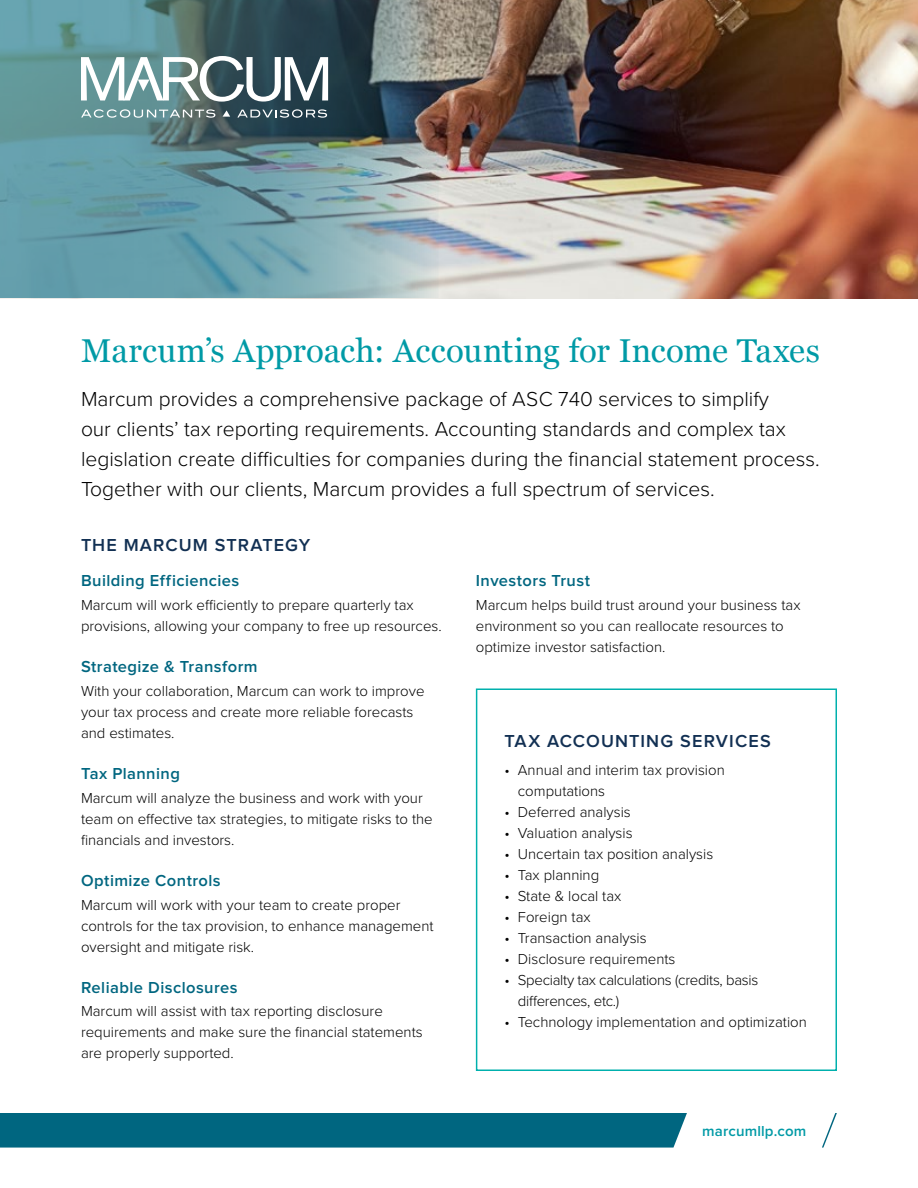
<style>
.page{position:relative;width:918px;height:1188px;background:#fff}
.page>*{position:absolute;margin:0;border:0;box-sizing:border-box;transform-origin:0 0}
.t1{font:33px "Georgia";letter-spacing:.005em;color:#009aa6}
.t2{font:300 21px/30px "Proxima Nova";color:#000}
.t3{font:600 18px "Proxima Nova";letter-spacing:.06em;color:#123053}
.t4{font:600 16.5px "Proxima Nova";letter-spacing:.025em;color:#006680}
.t5{font:300 15px/21px "Proxima Nova";color:#000}
.t6{font:300 15px/21px "Proxima Nova";letter-spacing:-.02em;color:#000}
.t7{font:600 15px "Proxima Nova";letter-spacing:.01em;color:#009aa6}
</style>
<div class="page">
<img style="left:439px;top:0;width:479px;height:298px">
<img style="left:0;top:0;width:439px;height:298px">
<div style="left:0;top:1113px;width:687px;height:35px;background:#006680"></div>
<svg style="left:822px;top:1113px;width:15px;height:35px"></svg>
<div style="left:476px;top:688px;width:361px;height:383px;border:2px solid #00b0ad"></div>
<svg style="left:81px;top:109px;width:134px;height:9px"></svg>
<svg style="left:237px;top:109px;width:90px;height:9px"></svg>
<svg style="left:81px;top:56px;width:247px;height:46px"></svg>
<svg style="left:223px;top:110px;width:7px;height:7px"></svg>
<h1 class="t1" style="left:81px;top:327px;width:740px">Marcum’s Approach: Accounting for Income Taxes</h1>
<p class="t2" style="left:81px;top:383px;width:740px">Marcum provides a comprehensive package of ASC 740 services to simplify<br>our clients’ tax reporting requirements. Accounting standards and complex tax legislation create difficulties for companies during the financial statement process.<br>Together with our clients, Marcum provides a full spectrum of services.</p>
<p class="t3" style="left:81px;top:537px;width:231px">THE MARCUM STRATEGY</p>
<p class="t4" style="left:81px;top:573px;width:160px">Building Efficiencies</p>
<p class="t5" style="left:81px;top:593px;width:362px">Marcum will work efficiently to prepare quarterly tax provisions, allowing your company to free up resources.</p>
<p class="t4" style="left:81px;top:659px;width:178px">Strategize &amp; Transform</p>
<p class="t5" style="left:81px;top:679px;width:345px">With your collaboration, Marcum can work to improve your tax process and create more reliable forecasts and estimates.</p>
<p class="t4" style="left:81px;top:766px;width:100px">Tax Planning</p>
<p class="t5" style="left:81px;top:786px;width:353px">Marcum will analyze the business and work with your team on effective tax strategies, to mitigate risks to the financials and investors.</p>
<p class="t4" style="left:81px;top:873px;width:141px">Optimize Controls</p>
<p class="t5" style="left:81px;top:893px;width:354px">Marcum will work with your team to create proper controls for the tax provision, to enhance management oversight and mitigate risk.</p>
<p class="t4" style="left:81px;top:980px;width:158px">Reliable Disclosures</p>
<p class="t5" style="left:81px;top:1000px;width:343px">Marcum will assist with tax reporting disclosure requirements and make sure the financial statements are properly supported.</p>
<p class="t4" style="left:476px;top:573px;width:116px">Investors Trust</p>
<p class="t5" style="left:476px;top:593px;width:326px">Marcum helps build trust around your business tax environment so you can reallocate resources to optimize investor satisfaction.</p>
<p class="t3" style="left:504px;top:733px;width:268px">TAX ACCOUNTING SERVICES</p>
<p class="t5" style="left:518px;top:758px;width:208px;text-indent:-14px">• Annual and interim tax provision computations</p>
<p class="t5" style="left:504px;top:800px;width:128px">• Deferred analysis</p>
<p class="t5" style="left:504px;top:821px;width:130px">• Valuation analysis</p>
<p class="t5" style="left:504px;top:842px;width:210px">• Uncertain tax position analysis</p>
<p class="t5" style="left:504px;top:863px;width:96px">• Tax planning</p>
<p class="t5" style="left:504px;top:884px;width:119px">• State &amp; local tax</p>
<p class="t5" style="left:504px;top:905px;width:88px">• Foreign tax</p>
<p class="t5" style="left:504px;top:926px;width:144px">• Transaction analysis</p>
<p class="t5" style="left:504px;top:947px;width:173px">• Disclosure requirements</p>
<p class="t6" style="left:518px;top:968px;width:242px;text-indent:-14px">• Specialty tax calculations (credits, basis differences, etc.)</p>
<p class="t5" style="left:504px;top:1010px;width:304px">• Technology implementation and optimization</p>
<p class="t7" style="left:702px;top:1124px;width:106px">marcumllp.com</p>
</div>
